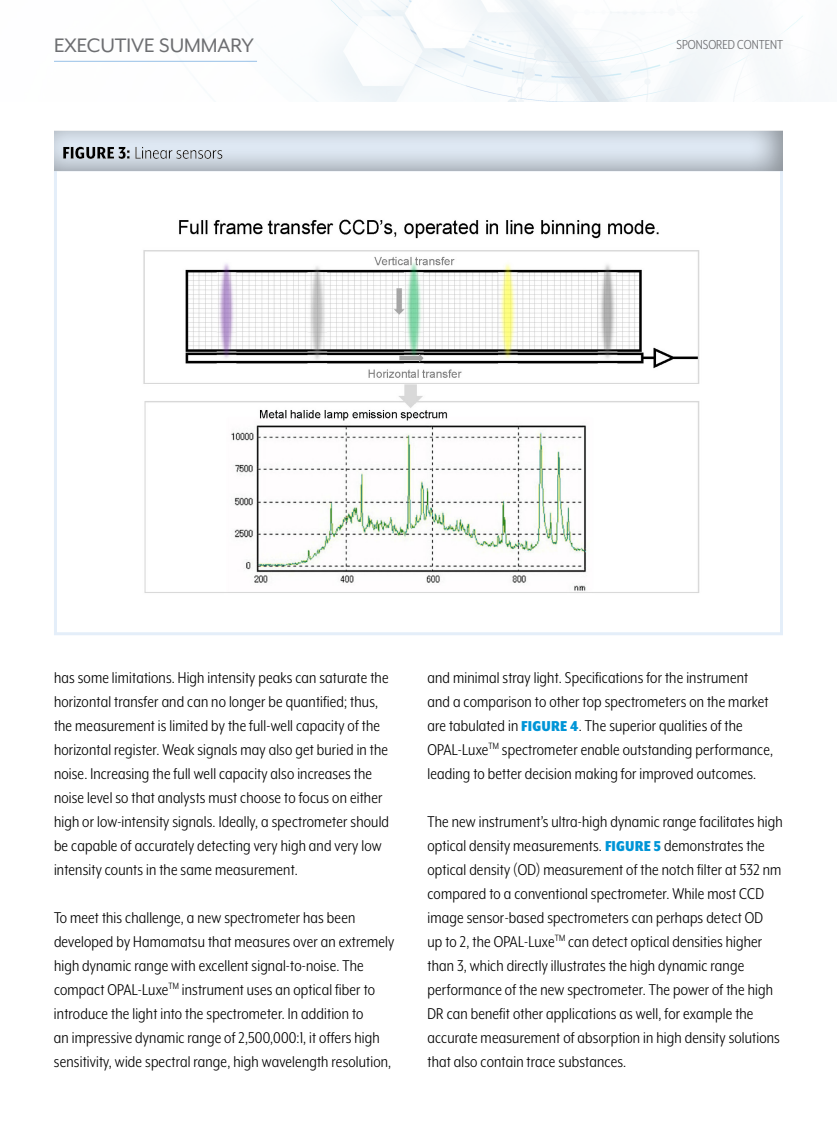
<style>
.page{position:relative;width:837px;height:1134px;background:#fff}
.page>*{position:absolute;margin:0;border:0;box-sizing:border-box;transform-origin:0 0}
.t1{font:22.5px "Mr Eaves XL Mod OT";color:#6d6e71}
.t2{font:18px/24px "Mr Eaves XL Mod Nar OT";letter-spacing:.01em;color:#000}
.t3{font:15px "Mr Eaves XL Mod Nar OT";color:#6d6e71}
.s1{font-weight:900;font-size:16.5px;color:#0095d7}
</style>
<div class="page">
<img style="left:54px;top:0;width:749px;height:102px">
<hr style="left:54px;top:61px;width:203px;height:1px;background:#97c0e7">
<img style="left:143px;top:219px;width:557px;height:374px">
<div style="left:41px;top:120px;width:756px;height:52px;background:#000;opacity:.4"></div>
<p class="t1" style="left:54px;top:33px;width:201px">EXECUTIVE SUMMARY</p>
<p class="t3" style="left:677px;top:36px;width:108px">SPONSORED CONTENT</p>
<p class="t2" style="left:54px;top:666px;width:337px">has some limitations. High intensity peaks can saturate the horizontal transfer and can no longer be quantified; thus, the measurement is limited by the full-well capacity of the horizontal register. Weak signals may also get buried in the noise. Increasing the full well capacity also increases the noise level so that analysts must choose to focus on either high or low-intensity signals. Ideally, a spectrometer should be capable of accurately detecting very high and very low intensity counts in the same measurement.</p>
<p class="t2" style="left:54px;top:905px;width:342px">To meet this challenge, a new spectrometer has been developed by Hamamatsu that measures over an extremely high dynamic range with excellent signal-to-noise. The compact OPAL-Luxe<sup>TM</sup> instrument uses an optical fiber to introduce the light into the spectrometer. In addition to<br>an impressive dynamic range of 2,500,000:1, it offers high sensitivity, wide spectral range, high wavelength resolution,</p>
<p class="t2" style="left:427px;top:665px;width:347px">and minimal stray light. Specifications for the instrument and a comparison to other top spectrometers on the market are tabulated in <span class="s1">FIGURE 4</span>. The superior qualities of the OPAL-Luxe<sup>TM</sup> spectrometer enable outstanding performance, leading to better decision making for improved outcomes.</p>
<p class="t2" style="left:427px;top:810px;width:357px">The new instrument’s ultra-high dynamic range facilitates high optical density measurements. <span class="s1">FIGURE 5</span> demonstrates the optical density (OD) measurement of the notch filter at 532 nm compared to a conventional spectrometer. While most CCD image sensor-based spectrometers can perhaps detect OD<br>up to 2, the OPAL-Luxe<sup>TM</sup> can detect optical densities higher than 3, which directly illustrates the high dynamic range performance of the new spectrometer. The power of the high DR can benefit other applications as well, for example the accurate measurement of absorption in high density solutions that also contain trace substances.</p>
</div>
